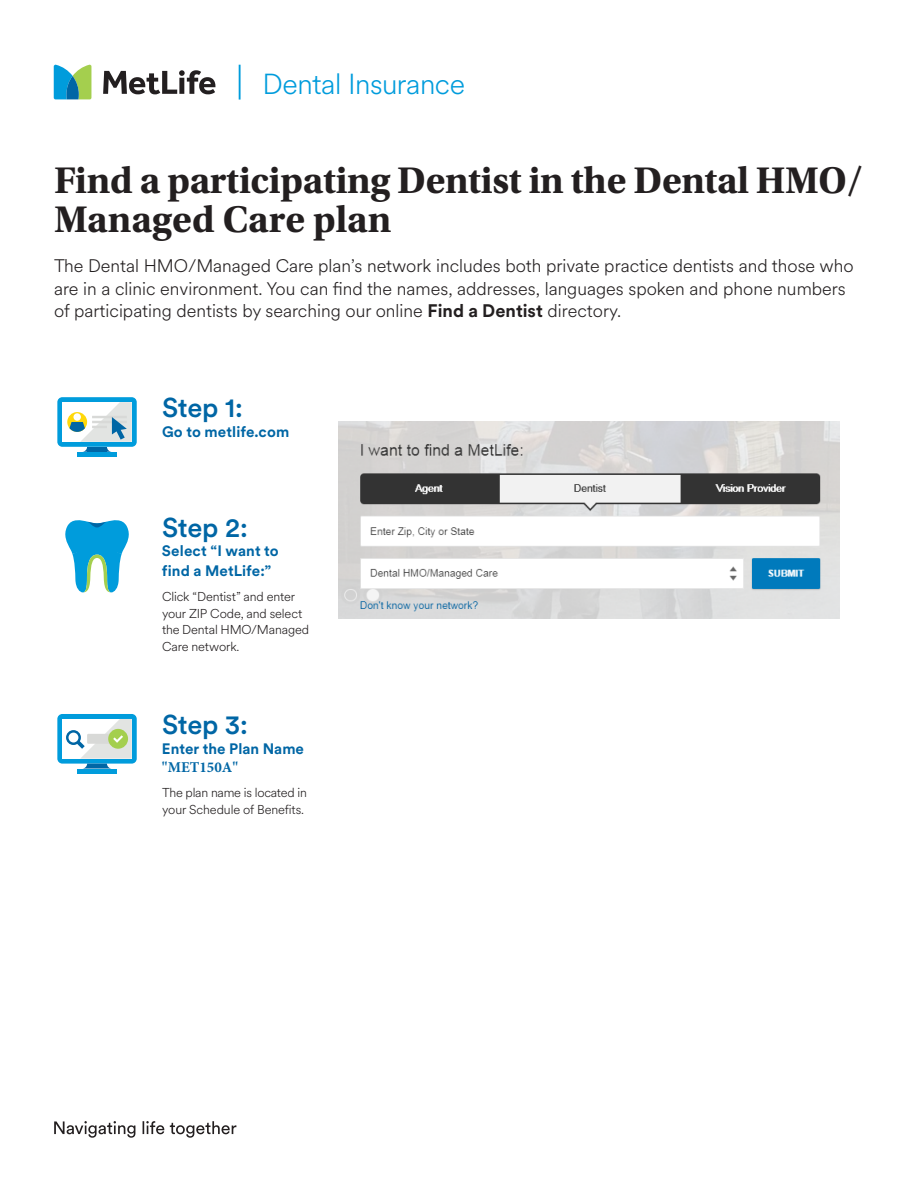
<style>
.page{position:relative;width:918px;height:1188px;background:#fff}
.page>*{position:absolute;margin:0;border:0;box-sizing:border-box;transform-origin:0 0}
.t1{font:700 39px/39.8px "Utopia Std";letter-spacing:-.01em;color:#231f20}
.t2{font:300 28.65px "Met Life Circular";letter-spacing:-.015em;color:#009cdc}
.t3{font:500 27px "Met Life Circular";letter-spacing:-.015em;color:#0066a5}
.t4{font:300 18px/22.5px "Met Life Circular";color:#231f20}
.t5{font:700 15px/19.5px "Met Life Circular";letter-spacing:.005em;color:#0066a5}
.t6{font:700 15px "Minion Pro";color:#0066a5}
.t7{font:300 12.75px/16.5px "Met Life Circular";letter-spacing:-.01em;color:#231f20}
.s1{font-weight:700}
</style>
<div class="page">
<hr style="left:239px;top:65px;width:2px;height:35px;background:#009cdc">
<svg style="left:54px;top:1121px;width:182px;height:17px"></svg>
<svg style="left:103px;top:70px;width:112px;height:24px"></svg>
<svg style="left:54px;top:64px;width:37px;height:35px"></svg>
<div style="left:57px;top:714px;width:80px;height:50px;background:#009cdc;border-radius:5px"></div>
<div style="left:62px;top:719px;width:70px;height:40px;background:#fff"></div>
<div style="left:77px;top:769px;width:40px;height:5px;background:#009cdc"></div>
<div style="left:66px;top:730px;width:15px;height:15px;border:2px solid #0066a5;border-radius:50%"></div>
<svg style="left:68px;top:719px;width:64px;height:50px"></svg>
<div style="left:57px;top:397px;width:80px;height:50px;background:#009cdc;border-radius:5px"></div>
<div style="left:62px;top:402px;width:70px;height:40px;background:#fff"></div>
<div style="left:77px;top:452px;width:40px;height:5px;background:#009cdc"></div>
<svg style="left:67px;top:412px;width:20px;height:20px"></svg>
<svg style="left:69px;top:402px;width:63px;height:50px"></svg>
<div style="left:73px;top:413px;width:8px;height:8px;background:#fff;border-radius:50%"></div>
<svg style="left:65px;top:520px;width:64px;height:72px"></svg>
<img style="left:338px;top:421px;width:501px;height:197px">
<h2 class="t2" style="left:262px;top:65px;width:204px">Dental Insurance</h2>
<h1 class="t1" style="left:54px;top:160px;width:811px">Find a participating Dentist in the Dental HMO/<br>Managed Care plan</h1>
<p class="t4" style="left:54px;top:254px;width:801px">The Dental HMO/Managed Care plan’s network includes both private practice dentists and those who are in a clinic environment. You can find the names, addresses, languages spoken and phone numbers of participating dentists by searching our online <span class="s1">Find a Dentist</span> directory.</p>
<h3 class="t3" style="left:162px;top:390px;width:82px">Step 1:</h3>
<p class="t5" style="left:162px;top:421px;width:129px">Go to metlife.com</p>
<h3 class="t3" style="left:162px;top:509px;width:88px">Step 2:</h3>
<p class="t5" style="left:162px;top:541px;width:118px">Select “I want to find a MetLife:”</p>
<p class="t7" style="left:162px;top:588px;width:149px">Click “Dentist” and enter your ZIP Code, and select the Dental HMO/Managed<br>Care network.</p>
<h3 class="t3" style="left:162px;top:706px;width:87px">Step 3:</h3>
<p class="t5" style="left:162px;top:738px;width:144px">Enter the Plan Name</p>
<p class="t6" style="left:162px;top:756px;width:78px">"MET150A"</p>
<p class="t7" style="left:162px;top:784px;width:146px">The plan name is located in your Schedule of Benefits.</p>
</div>
